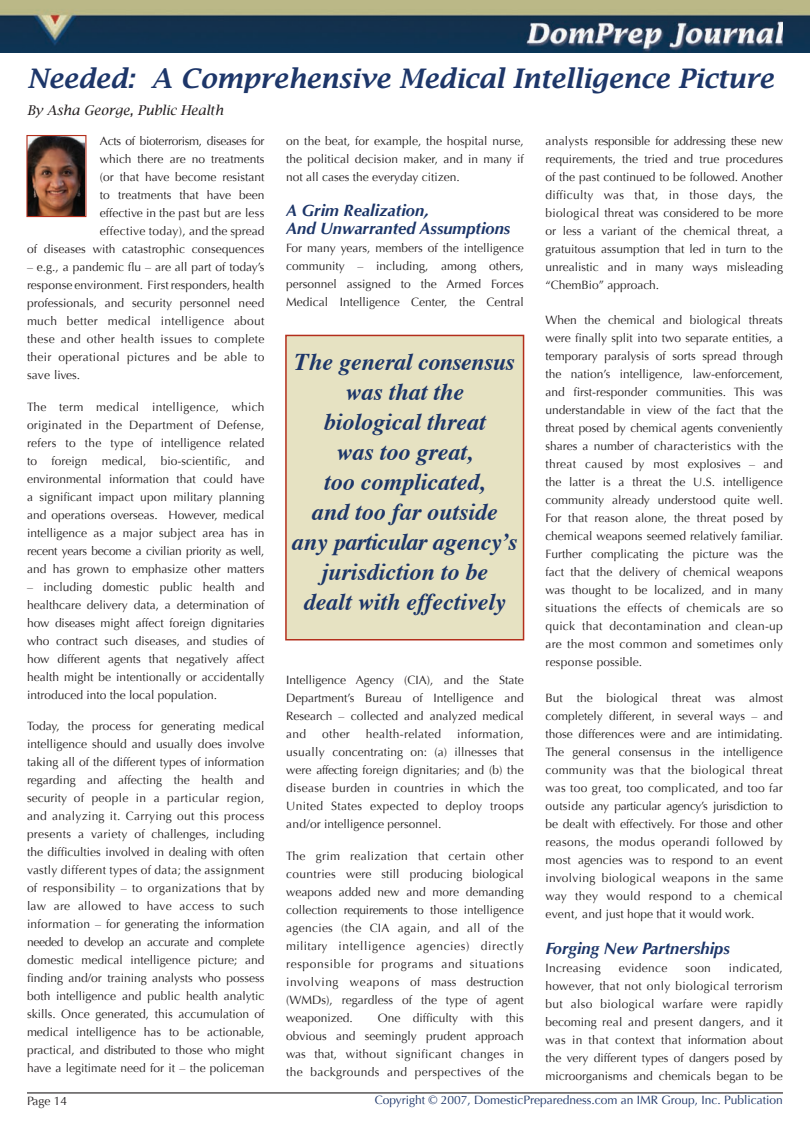
<style>
.page{position:relative;width:810px;height:1134px;background:#fff}
.page>*{position:absolute;margin:0;border:0;box-sizing:border-box;transform-origin:0 0}
.t1{font:italic 600 27px "Lucida Bright";color:#1d3669}
.t2{font:italic 700 24px/30px "Times";color:#1d3669;text-align:center}
.t3{font:italic 700 16.5px/18px "Optima";color:#1d3669}
.t4{font:italic 13.5px "Lucida Bright";color:#231f20}
.t5{font:12px/18px "Optima";color:#231f20;text-align:justify}
.t6{font:12px "Optima";color:#1d3669}
.t7{font:12px "Optima";letter-spacing:.025em;color:#231f20}
</style>
<div class="page">
<img style="left:1px;top:0;width:782px;height:53px">
<hr style="left:27px;top:1092px;width:756px;height:2px;background:#231f20">
<img style="left:783px;top:0;width:27px;height:53px">
<img style="left:28px;top:137px;width:56px;height:78px">
<div style="left:26px;top:135px;width:60px;height:82px;border:1px solid #b32e1b"></div>
<div style="left:286px;top:335px;width:238px;height:305px;background:#e6e2c2"></div>
<div style="left:285px;top:335px;width:239px;height:305px;border:2px solid #b32e1b"></div>
<h1 class="t1" style="left:27px;top:63px;width:748px">Needed: A Comprehensive Medical Intelligence Picture</h1>
<p class="t4" style="left:27px;top:103px;width:198px">By Asha George, Public Health</p>
<p class="t5" style="left:286px;top:132px;width:239px">on the beat, for example, the hospital nurse, the political decision maker, and in many if not all cases the everyday citizen.</p>
<h3 class="t3" style="left:286px;top:201px;width:226px">A Grim Realization,<br>And Unwarranted Assumptions</h3>
<p class="t5" style="left:286px;top:239px;width:239px">For many years, members of the intelligence community – including, among others, personnel assigned to the Armed Forces Medical Intelligence Center, the Central</p>
<p class="t5" style="left:27px;top:132px;width:239px;text-align:right">Acts of bioterrorism, diseases for<br>which there are no treatments<br>(or that have become resistant<br>to treatments that have been<br>effective in the past but are less<br>effective today), and the spread<br>of diseases with catastrophic consequences</p>
<p class="t5" style="left:27px;top:258px;width:239px">– e.g., a pandemic flu – are all part of today’s response environment. First responders, health professionals, and security personnel need much better medical intelligence about these and other health issues to complete their operational pictures and be able to save lives.</p>
<p class="t5" style="left:27px;top:398px;width:239px">The term medical intelligence, which originated in the Department of Defense, refers to the type of intelligence related to foreign medical, bio-scientific, and environmental information that could have a significant impact upon military planning and operations overseas. However, medical intelligence as a major subject area has in recent years become a civilian priority as well, and has grown to emphasize other matters</p>
<p class="t5" style="left:27px;top:578px;width:239px">– including domestic public health and healthcare delivery data, a determination of how diseases might affect foreign dignitaries who contract such diseases, and studies of how different agents that negatively affect health might be intentionally or accidentally introduced into the local population.</p>
<p class="t5" style="left:27px;top:717px;width:239px">Today, the process for generating medical intelligence should and usually does involve taking all of the different types of information regarding and affecting the health and security of people in a particular region, and analyzing it. Carrying out this process presents a variety of challenges, including the difficulties involved in dealing with often vastly different types of data; the assignment of responsibility – to organizations that by law are allowed to have access to such information – for generating the information needed to develop an accurate and complete domestic medical intelligence picture; and finding and/or training analysts who possess both intelligence and public health analytic skills. Once generated, this accumulation of medical intelligence has to be actionable, practical, and distributed to those who might have a legitimate need for it – the policeman</p>
<p class="t5" style="left:545px;top:132px;width:239px">analysts responsible for addressing these new requirements, the tried and true procedures of the past continued to be followed. Another difficulty was that, in those days, the biological threat was considered to be more or less a variant of the chemical threat, a gratuitous assumption that led in turn to the unrealistic and in many ways misleading “ChemBio” approach.</p>
<p class="t5" style="left:545px;top:311px;width:239px">When the chemical and biological threats were finally split into two separate entities, a temporary paralysis of sorts spread through the nation’s intelligence, law-enforcement, and first-responder communities. This was understandable in view of the fact that the threat posed by chemical agents conveniently shares a number of characteristics with the threat caused by most explosives – and the latter is a threat the U.S. intelligence community already understood quite well.<br>For that reason alone, the threat posed by chemical weapons seemed relatively familiar.<br>Further complicating the picture was the fact that the delivery of chemical weapons was thought to be localized, and in many situations the effects of chemicals are so quick that decontamination and clean-up are the most common and sometimes only response possible.</p>
<p class="t5" style="left:545px;top:689px;width:239px">But the biological threat was almost completely different, in several ways – and those differences were and are intimidating.<br>The general consensus in the intelligence community was that the biological threat was too great, too complicated, and too far outside any particular agency’s jurisdiction to be dealt with effectively. For those and other reasons, the modus operandi followed by most agencies was to respond to an event involving biological weapons in the same way they would respond to a chemical event, and just hope that it would work.</p>
<h3 class="t3" style="left:545px;top:939px;width:186px">Forging New Partnerships</h3>
<p class="t7" style="left:545px;top:961px;width:57px">Increasing</p>
<p class="t7" style="left:619px;top:961px;width:50px">evidence</p>
<p class="t5" style="left:685px;top:959px;width:27px">soon</p>
<h2 class="t2" style="left:292px;top:348px;width:227px">The general consensus was that the<br>biological threat<br>was too great,<br>too complicated,<br>and too far outside any particular agency’s jurisdiction to be<br>dealt with effectively</h2>
<p class="t5" style="left:286px;top:671px;width:239px">Intelligence Agency (CIA), and the State Department’s Bureau of Intelligence and Research – collected and analyzed medical and</p>
<p class="t5" style="left:286px;top:725px;width:239px;text-indent:171px">information, usually concentrating on: (a) illnesses that were affecting foreign dignitaries; and (b) the disease burden in countries in which the United States expected to deploy troops and/or intelligence personnel.</p>
<p class="t5" style="left:286px;top:847px;width:239px">The grim realization that certain other countries were still producing biological weapons added new and more demanding collection requirements to those intelligence agencies (the CIA again, and all of the military intelligence agencies) directly responsible for programs and situations involving weapons of mass destruction (WMDs), regardless of the type of agent weaponized.</p>
<p class="t5" style="left:322px;top:725px;width:29px">other</p>
<p class="t7" style="left:366px;top:727px;width:77px">health-related</p>
<p class="t5" style="left:545px;top:959px;width:239px;text-indent:184px">indicated, however, that not only biological terrorism but also biological warfare were rapidly becoming real and present dangers, and it was in that context that information about the very different types of dangers posed by microorganisms and chemicals began to be</p>
<p class="t5" style="left:286px;top:1009px;width:239px;text-indent:92px">One difficulty with this obvious and seemingly prudent approach was that, without significant changes in the backgrounds and perspectives of the</p>
<p class="t5" style="left:27px;top:1092px;width:42px">Page 14</p>
<p class="t6" style="left:375px;top:1093px;width:410px">Copyright © 2007, DomesticPreparedness.com an IMR Group, Inc. Publication</p>
</div>
